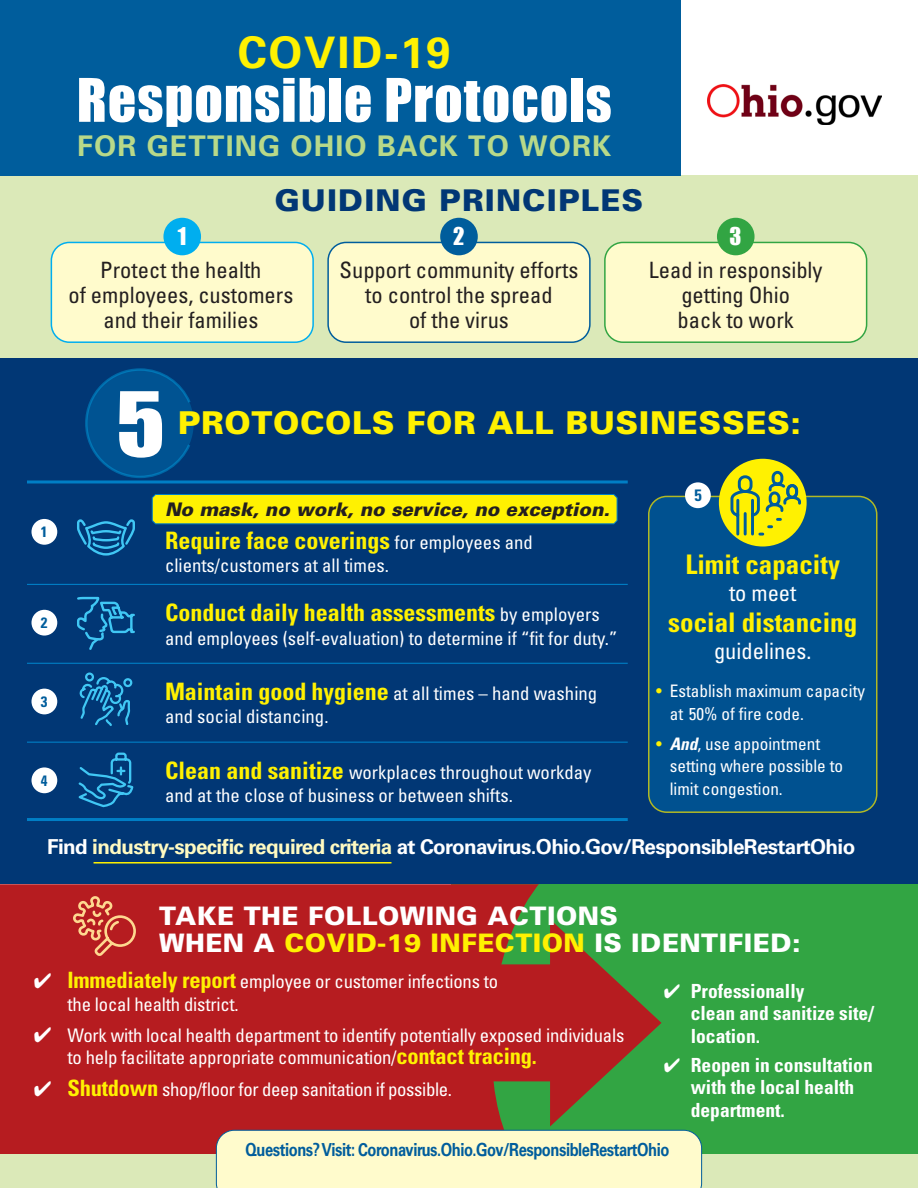
<style>
.page{position:relative;width:918px;height:1188px;background:#fff}
.page>*{position:absolute;margin:0;border:0;box-sizing:border-box;transform-origin:0 0}
.headings{font:82.5px "Impact";color:#fff;scale:1.1 1}
.t1{font:55.5px "Impact";letter-spacing:.02em;color:#fff}
.t2{font:700 43.5px "Univers";letter-spacing:.04em;color:#fff101}
.headings-2{font:900 31.5px "Univers";letter-spacing:.02em;color:#fff101}
.headings-3{font:900 30px "Univers";letter-spacing:.04em;color:#013775}
.t3{font:700 28.5px "Univers";letter-spacing:.04em;color:#b8d989}
.protect_block_bullet{font:700 condensed 27px "Univers";color:#fff101}
.headings-4{font:900 25.5px/27px "Univers";letter-spacing:.02em;color:#fff}
.protect_block_bullet-2{font:700 condensed 24px "Univers";color:#fff101}
.text{font:condensed 22.5px/24.8px "Univers";color:#231f20;text-align:center}
.protect_block_bullet-3{font:condensed 22.5px "Univers";color:#fff}
.t4{font:22.5px "Impact";color:#fff}
.protect_block_bullet-4{font:700 20.7px "Univers LT Pro 65";letter-spacing:-.03em;color:#fff}
.t5{font:700 condensed 19.5px/22.5px "Univers";color:#fff}
.Infection_bullets{font:condensed 18.75px/22.5px "Univers";letter-spacing:-.01em;color:#fff}
.protect_block_bullet-5{font:condensed 18.75px/23.2px "Univers";color:#fff}
.protect_block_bullet-6{font:italic 900 18.75px "Univers";color:#231f20}
.t6{font:700 18px "Univers LT Pro 65";letter-spacing:-.03em;color:#005d9c;scale:.82 1}
.protect_block_bullet-7{font:condensed 17.25px/22.5px "Univers";color:#fff}
.t7{font:700 condensed 16.5px "Univers";color:#005d9c}
.t8{font:700 condensed 15px "Univers";color:#005d9c}
.s1{font-weight:400;font-size:18.75px;color:#fff}
.s2{font-weight:700;font-size:24px;color:#fff101}
.s3{color:#fffac1}
.s4{color:#fff101}
.s5{font-weight:700;font-style:italic}
.s6{font-weight:700;font-size:22.5px;color:#fff101}
</style>
<div class="page">
<div style="left:0;top:358px;width:918px;height:526px;background:#013775"></div>
<div style="left:451px;top:884px;width:467px;height:304px;background:#32a543"></div>
<div style="left:0;top:176px;width:918px;height:182px;background:#dbe9b8"></div>
<div style="left:0;top:884px;width:539px;height:270px;background:#b61c20"></div>
<div style="left:0;top:0;width:681px;height:176px;background:#005d9c"></div>
<div style="left:0;top:1154px;width:918px;height:34px;background:#dbe9b8"></div>
<div style="left:51px;top:242px;width:262px;height:100px;background:#fffbcc;border-radius:18px"></div>
<div style="left:51px;top:242px;width:263px;height:101px;border:2px solid #00aeef;border-radius:18px"></div>
<div style="left:163px;top:218px;width:38px;height:37px;background:#00aeef;border-radius:50%"></div>
<div style="left:32px;top:519px;width:25px;height:26px;background:#fff;border-radius:50%"></div>
<div style="left:32px;top:689px;width:25px;height:25px;background:#fff;border-radius:50%"></div>
<div style="left:32px;top:610px;width:25px;height:26px;background:#fff;border-radius:50%"></div>
<div style="left:32px;top:767px;width:25px;height:26px;background:#fff;border-radius:50%"></div>
<div style="left:328px;top:242px;width:262px;height:100px;background:#fffbcc;border-radius:18px"></div>
<div style="left:327px;top:242px;width:264px;height:101px;border:2px solid #005d9c;border-radius:18px"></div>
<div style="left:440px;top:218px;width:38px;height:37px;background:#005d9c;border-radius:50%"></div>
<div style="left:605px;top:242px;width:262px;height:100px;background:#fffbcc;border-radius:18px"></div>
<div style="left:604px;top:242px;width:263px;height:101px;border:2px solid #32a543;border-radius:18px"></div>
<div style="left:717px;top:218px;width:38px;height:37px;background:#32a543;border-radius:50%"></div>
<img style="left:708px;top:84px;width:173px;height:40px">
<div style="left:649px;top:496px;width:228px;height:316px;background:#005190;border-radius:18px"></div>
<div style="left:648px;top:496px;width:230px;height:317px;border:2px solid #fff101;border-radius:18px"></div>
<svg style="left:77px;top:519px;width:58px;height:37px"></svg>
<div style="left:719px;top:459px;width:88px;height:88px;background:#fff101;border-radius:50%"></div>
<svg style="left:729px;top:469px;width:73px;height:68px"></svg>
<svg style="left:77px;top:596px;width:58px;height:54px"></svg>
<svg style="left:79px;top:672px;width:54px;height:54px"></svg>
<svg style="left:78px;top:752px;width:56px;height:56px"></svg>
<hr style="left:27px;top:663px;width:601px;height:1px;background:#007ec5">
<hr style="left:27px;top:584px;width:601px;height:1px;background:#007ec5">
<hr style="left:27px;top:480px;width:601px;height:3px;background:#007ec5">
<hr style="left:27px;top:742px;width:601px;height:1px;background:#007ec5">
<hr style="left:27px;top:818px;width:601px;height:3px;background:#007ec5">
<svg style="left:72px;top:895px;width:65px;height:77px;background:#c23c33"></svg>
<svg style="left:216px;top:919px;width:486px;height:269px"></svg>
<div style="left:685px;top:482px;width:26px;height:26px;background:#fff;border-radius:50%"></div>
<hr style="left:94px;top:862px;width:298px;height:2px;background:#fff101">
<svg style="left:85px;top:368px;width:107px;height:110px"></svg>
<svg style="left:151px;top:494px;width:467px;height:31px;background:#e6e411"></svg>
<p class="t2" style="left:238px;top:27px;width:214px">COVID-19</p>
<p class="t1" style="left:77px;top:57px;width:536px">Responsible Protocols</p>
<p class="t3" style="left:77px;top:128px;width:535px">FOR GETTING OHIO BACK TO WORK</p>
<p class="headings-3" style="left:275px;top:182px;width:370px">GUIDING PRINCIPLES</p>
<p class="t4" style="left:178px;top:219px;width:10px">1</p>
<p class="t4" style="left:453px;top:219px;width:13px">2</p>
<p class="t4" style="left:730px;top:219px;width:13px">3</p>
<p class="text" style="left:68px;top:258px;width:226px">Protect the health<br>of employees, customers and their families</p>
<p class="text" style="left:340px;top:258px;width:240px">Support community efforts to control the spread<br>of the virus</p>
<p class="text" style="left:649px;top:258px;width:175px">Lead in responsibly getting Ohio<br>back to work</p>
<p class="headings" style="left:116px;top:360px;width:46px">5</p>
<p class="headings-2" style="left:178px;top:403px;width:624px">PROTOCOLS FOR ALL BUSINESSES:</p>
<p class="protect_block_bullet-6" style="left:165px;top:498px;width:446px">No mask, no work, no service, no exception.</p>
<p class="t7" style="left:695px;top:485px;width:9px">5</p>
<p class="t8" style="left:41px;top:523px;width:8px">1</p>
<p class="protect_block_bullet-2" style="left:165px;top:526px;width:369px">Require face coverings <span class="s1">for employees and</span></p>
<p class="protect_block_bullet-5" style="left:165px;top:554px;width:225px">clients/customers at all times.</p>
<p class="protect_block_bullet-2" style="left:165px;top:598px;width:436px">Conduct daily health assessments <span class="s1">by employers</span></p>
<p class="protect_block_bullet-5" style="left:165px;top:626px;width:454px">and employees (self-evaluation) to determine if “fit for duty.”</p>
<p class="protect_block_bullet-5" style="left:165px;top:682px;width:434px"><span class="s2">Maintain good hygiene</span> at all times – hand washing and social distancing.</p>
<p class="protect_block_bullet-5" style="left:165px;top:761px;width:428px"><span class="s2">Clean and sanitize</span> workplaces throughout workday and at the close of business or between shifts.</p>
<p class="protect_block_bullet-4" style="left:47px;top:835px;width:810px">Find <span class="s3">industry-specific required criteria</span> at Coronavirus.Ohio.Gov/ResponsibleRestartOhio</p>
<p class="protect_block_bullet" style="left:686px;top:548px;width:156px">Limit capacity</p>
<p class="protect_block_bullet-3" style="left:729px;top:579px;width:69px">to meet</p>
<p class="protect_block_bullet" style="left:668px;top:605px;width:190px">social distancing</p>
<p class="protect_block_bullet-3" style="left:714px;top:637px;width:99px">guidelines.</p>
<p class="t8" style="left:41px;top:614px;width:8px">2</p>
<p class="protect_block_bullet-7" style="left:670px;top:679px;width:197px;text-indent:-14px"><span class="s4">•</span> Establish maximum capacity at 50% of fire code.</p>
<p class="protect_block_bullet-7" style="left:670px;top:732px;width:175px;text-indent:-14px"><span class="s4">•</span> <span class="s5">And</span>, use appointment setting where possible to limit congestion.</p>
<p class="t8" style="left:41px;top:692px;width:8px">3</p>
<p class="t8" style="left:41px;top:771px;width:8px">4</p>
<p class="headings-4" style="left:159px;top:902px;width:643px">TAKE THE FOLLOWING ACTIONS<br>WHEN A <span class="s4">COVID-19 INFECTION</span> IS IDENTIFIED:</p>
<p class="Infection_bullets" style="left:68px;top:970px;width:432px;text-indent:-34px">✔ <span class="s6">Immediately report</span> employee or customer infections to the local health district.</p>
<p class="Infection_bullets" style="left:68px;top:1024px;width:558px;text-indent:-34px">✔ Work with local health department to identify potentially exposed individuals to help facilitate appropriate communication/<span class="s6">contact tracing.</span></p>
<p class="Infection_bullets" style="left:34px;top:1077px;width:420px">✔ <span class="s6">Shutdown</span> shop/floor for deep sanitation if possible.</p>
<p class="t5" style="left:691px;top:979px;width:185px;text-indent:-27px">✔ Professionally<br>clean and sanitize site/ location.</p>
<p class="t5" style="left:691px;top:1053px;width:184px;text-indent:-27px">✔ Reopen in consultation with the local health department.</p>
<p class="t6" style="left:246px;top:1139px;width:519px">Questions? Visit: Coronavirus.Ohio.Gov/ResponsibleRestartOhio</p>
</div>
